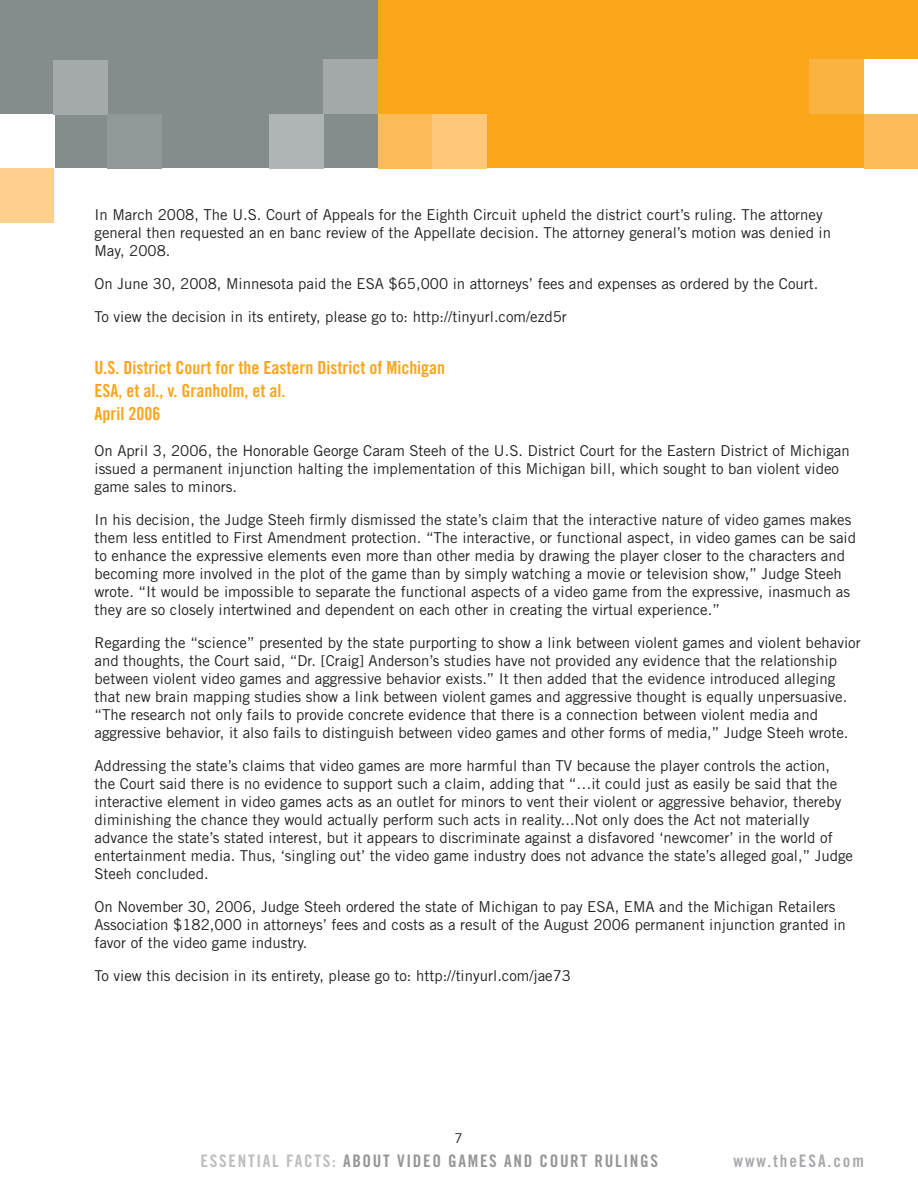
<style>
.page{position:relative;width:918px;height:1188px;background:#fff}
.page>*{position:absolute;margin:0;border:0;box-sizing:border-box;transform-origin:0 0}
.OrgQuoteHead{font:18px "Trade Gothic LT Std Bd Cn 20";color:#faa61a}
.t1{font:17.25px "Trade Gothic LT Std Bd Cn 20";letter-spacing:.095em;color:#949698}
.t2{font:17.25px "Trade Gothic LT Std Bd Cn 20";letter-spacing:.11em;color:#a7a9ac}
.List_Paragraph{font:15px/18px "Trade Gothic LT Std";color:#231f20}
.t3{font:13.5px "Trade Gothic LT Std";color:#231f20}
.s1{color:#bcbec0}
</style>
<div class="page">
<div style="left:0;top:1px;width:378px;height:167px;background:#848d8c"></div>
<div style="left:378px;top:1px;width:539px;height:167px;background:#faa61a"></div>
<div style="left:0;top:114px;width:54px;height:60px;background:#fff"></div>
<div style="left:54px;top:60px;width:54px;height:54px;background:#a3aaa9"></div>
<div style="left:108px;top:114px;width:54px;height:54px;background:#919998"></div>
<div style="left:269px;top:114px;width:55px;height:54px;background:#aeb5b4"></div>
<div style="left:378px;top:114px;width:54px;height:54px;background:#fdba59"></div>
<div style="left:0;top:168px;width:54px;height:54px;background:#fecf8d"></div>
<div style="left:432px;top:114px;width:54px;height:54px;background:#fec779"></div>
<div style="left:864px;top:114px;width:54px;height:54px;background:#fdba59"></div>
<div style="left:324px;top:60px;width:54px;height:54px;background:#a2a9a8"></div>
<div style="left:810px;top:59px;width:54px;height:55px;background:#fcb241"></div>
<div style="left:864px;top:59px;width:54px;height:55px;background:#fff"></div>
<p class="List_Paragraph" style="left:94px;top:205px;width:738px">In March 2008, The U.S. Court of Appeals for the Eighth Circuit upheld the district court’s ruling. The attorney general then requested an en banc review of the Appellate decision. The attorney general’s motion was denied in<br>May, 2008.</p>
<p class="List_Paragraph" style="left:94px;top:274px;width:725px">On June 30, 2008, Minnesota paid the ESA $65,000 in attorneys’ fees and expenses as ordered by the Court.</p>
<p class="List_Paragraph" style="left:94px;top:307px;width:474px">To view the decision in its entirety, please go to: http://tinyurl.com/ezd5r</p>
<p class="OrgQuoteHead" style="left:94px;top:357px;width:352px">U.S. District Court for the Eastern District of Michigan</p>
<p class="OrgQuoteHead" style="left:94px;top:380px;width:192px">ESA, et al., v. Granholm, et al.</p>
<p class="OrgQuoteHead" style="left:94px;top:402px;width:67px">April 2006</p>
<p class="List_Paragraph" style="left:94px;top:441px;width:757px">On April 3, 2006, the Honorable George Caram Steeh of the U.S. District Court for the Eastern District of Michigan issued a permanent injunction halting the implementation of this Michigan bill, which sought to ban violent video game sales to minors.</p>
<p class="List_Paragraph" style="left:94px;top:510px;width:763px">In his decision, the Judge Steeh firmly dismissed the state’s claim that the interactive nature of video games makes them less entitled to First Amendment protection. “The interactive, or functional aspect, in video games can be said to enhance the expressive elements even more than other media by drawing the player closer to the characters and becoming more involved in the plot of the game than by simply watching a movie or television show,” Judge Steeh wrote. “It would be impossible to separate the functional aspects of a video game from the expressive, inasmuch as they are so closely intertwined and dependent on each other in creating the virtual experience.”</p>
<p class="List_Paragraph" style="left:94px;top:633px;width:768px">Regarding the “science” presented by the state purporting to show a link between violent games and violent behavior and thoughts, the Court said, “Dr. [Craig] Anderson’s studies have not provided any evidence that the relationship between violent video games and aggressive behavior exists.” It then added that the evidence introduced alleging that new brain mapping studies show a link between violent games and aggressive thought is equally unpersuasive. “The research not only fails to provide concrete evidence that there is a connection between violent media and aggressive behavior, it also fails to distinguish between video games and other forms of media,” Judge Steeh wrote.</p>
<p class="List_Paragraph" style="left:94px;top:756px;width:760px">Addressing the state’s claims that video games are more harmful than TV because the player controls the action, the Court said there is no evidence to support such a claim, adding that “…it could just as easily be said that the interactive element in video games acts as an outlet for minors to vent their violent or aggressive behavior, thereby diminishing the chance they would actually perform such acts in reality...Not only does the Act not materially advance the state’s stated interest, but it appears to discriminate against a disfavored ‘newcomer’ in the world of entertainment media. Thus, ‘singling out’ the video game industry does not advance the state’s alleged goal,” Judge Steeh concluded.</p>
<p class="List_Paragraph" style="left:94px;top:897px;width:753px">On November 30, 2006, Judge Steeh ordered the state of Michigan to pay ESA, EMA and the Michigan Retailers<br>Association $182,000 in attorneys’ fees and costs as a result of the August 2006 permanent injunction granted in favor of the video game industry.</p>
<p class="List_Paragraph" style="left:94px;top:966px;width:478px">To view this decision in its entirety, please go to: http://tinyurl.com/jae73</p>
<p class="t3" style="left:455px;top:1130px;width:10px">7</p>
<p class="t1" style="left:201px;top:1151px;width:459px"><span class="s1">ESSENTIAL FACTS:</span> ABOUT VIDEO GAMES AND COURT RULINGS</p>
<p class="t2" style="left:734px;top:1151px;width:132px">www.theESA.com</p>
</div>
